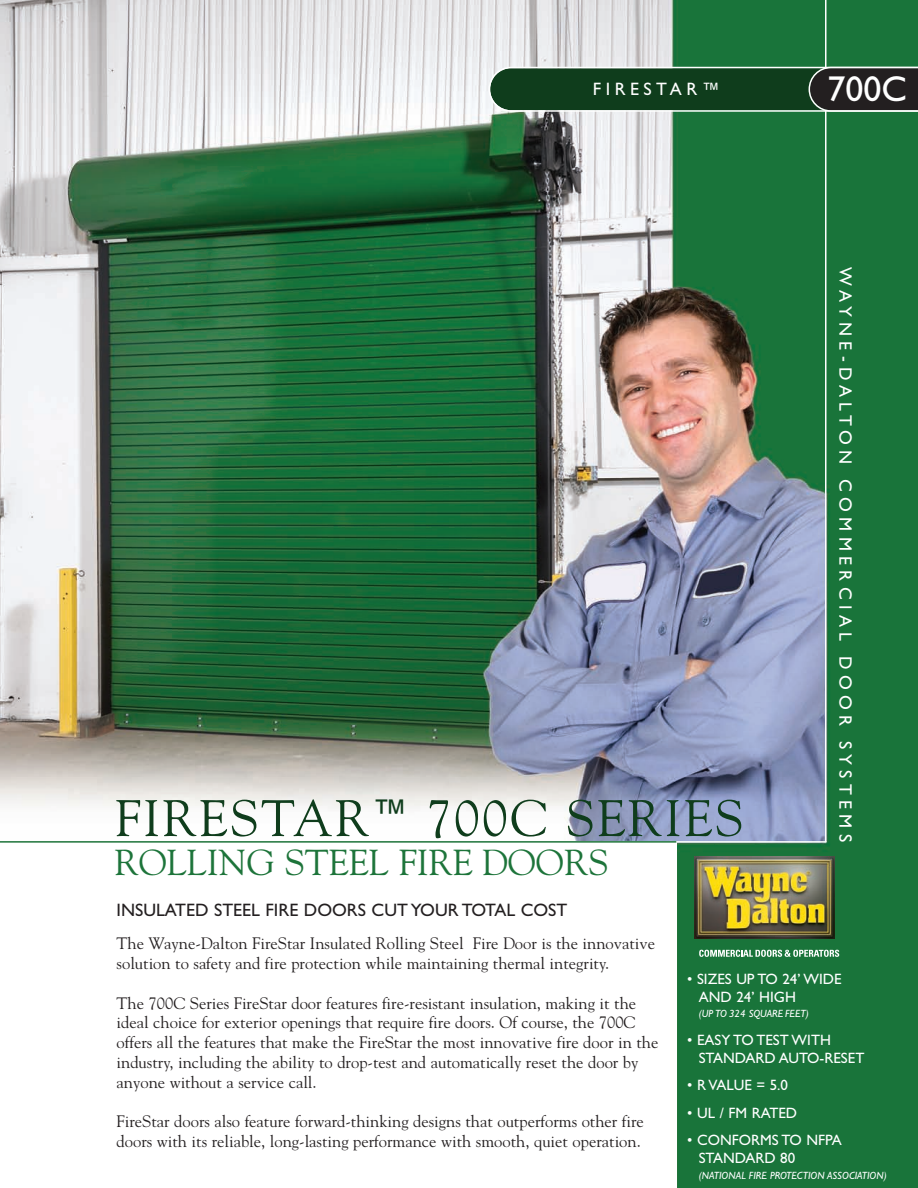
<style>
.page{position:relative;width:918px;height:1188px;background:#fff}
.page>*{position:absolute;margin:0;border:0;box-sizing:border-box;transform-origin:0 0}
.t1{font:51px "Goudy";letter-spacing:.05em;color:#0f3d1c}
.t2{font:36px "Goudy";color:#1d743a}
.t3{font:36px "Gill Sans";color:#fff}
.t4{font:18px "Gill Sans";letter-spacing:.3em;color:#fff}
.t5{font:18px "Gill Sans";color:#231f20}
.t6{font:16.5px/19.8px "Goudy";color:#231f20}
.t7{font:15px/18.3px "Gill Sans";color:#fff}
.t8{font:italic 10.5px "Gill Sans";color:#fff}
</style>
<div class="page">
<img style="left:0;top:0;width:918px;height:1188px">
<div style="left:0;top:842px;width:676px;height:346px;background:#fff"></div>
<hr style="left:0;top:841px;width:826px;height:2px;background:#fff">
<hr style="left:825px;top:0;width:2px;height:842px;background:#fff">
<img style="left:695px;top:857px;width:140px;height:81px">
<svg style="left:699px;top:950px;width:140px;height:7px"></svg>
<svg style="left:489px;top:67px;width:429px;height:45px"></svg>
<hr style="left:0;top:841px;width:676px;height:2px;background:#1d743a">
<p class="t4" style="left:593px;top:78px;width:129px">FIRESTAR™</p>
<h1 class="t1" style="left:115px;top:787px;width:630px">FIRESTAR<sup>™</sup> 700C SERIES</h1>
<h2 class="t3" style="left:828px;top:67px;width:81px">700C</h2>
<p class="t4" style="left:856px;top:267px;width:576px;rotate:90deg">WAYNE-DALTON COMMERCIAL DOOR SYSTEMS</p>
<h2 class="t2" style="left:115px;top:841px;width:495px">ROLLING STEEL FIRE DOORS</h2>
<p class="t5" style="left:117px;top:900px;width:452px">INSULATED STEEL FIRE DOORS CUT YOUR TOTAL COST</p>
<p class="t6" style="left:117px;top:933px;width:540px">The Wayne-Dalton FireStar Insulated Rolling Steel Fire Door is the innovative solution to safety and fire protection while maintaining thermal integrity.</p>
<p class="t6" style="left:117px;top:993px;width:543px">The 700C Series FireStar door features fire-resistant insulation, making it the ideal choice for exterior openings that require fire doors. Of course, the 700C offers all the features that make the FireStar the most innovative fire door in the industry, including the ability to drop-test and automatically reset the door by anyone without a service call.</p>
<p class="t6" style="left:117px;top:1111px;width:529px">FireStar doors also feature forward-thinking designs that outperforms other fire doors with its reliable, long-lasting performance with smooth, quiet operation.</p>
<p class="t7" style="left:699px;top:970px;width:144px;text-indent:-12px">• SIZES UP TO 24’ WIDE<br>AND 24’ HIGH</p>
<p class="t8" style="left:699px;top:1008px;width:111px">(UP TO 324 SQUARE FEET)</p>
<p class="t7" style="left:699px;top:1030px;width:167px;text-indent:-12px">• EASY TO TEST WITH<br>STANDARD AUTO-RESET</p>
<p class="t7" style="left:687px;top:1076px;width:102px">• R VALUE = 5.0</p>
<p class="t7" style="left:687px;top:1103px;width:111px">• UL / FM RATED</p>
<p class="t7" style="left:699px;top:1131px;width:144px;text-indent:-12px">• CONFORMS TO NFPA<br>STANDARD 80</p>
<p class="t8" style="left:699px;top:1169px;width:190px">(NATIONAL FIRE PROTECTION ASSOCIATION)</p>
</div>
